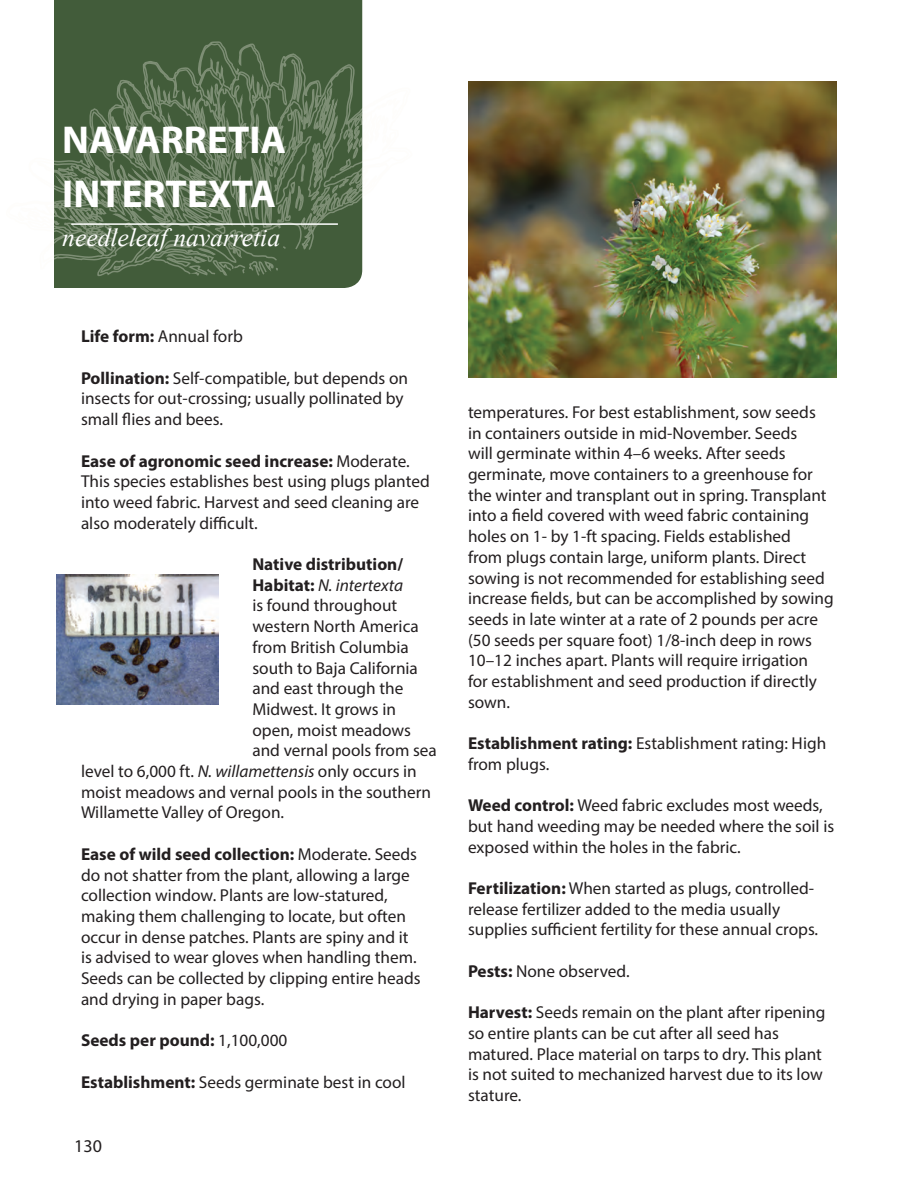
<style>
.page{position:relative;width:918px;height:1188px;background:#fff}
.page>*{position:absolute;margin:0;border:0;box-sizing:border-box;transform-origin:0 0}
.t1{font:700 39px/54.3px "Myriad Pro";color:#fff}
.t2{font:italic 25.5px "Times New Roman";color:#fff}
.t3{font:18px "Myriad Pro";color:#231f20}
.t4{font:17.25px/20.7px "Myriad Pro";color:#231f20}
.t5{font:700 17.25px "Myriad Pro";color:#231f20}
.t6{font:italic 17.25px "Myriad Pro";color:#231f20}
.s1{font-weight:700}
.s2{font-weight:700;font-style:normal}
.s3{font-style:italic}
.s4{font-weight:400}
</style>
<div class="page">
<div style="left:54px;top:0;width:308px;height:288px;background:#425c3a"></div>
<svg style="left:54px;top:40px;width:309px;height:237px;background:#536a4b"></svg>
<img style="left:468px;top:81px;width:369px;height:297px">
<img style="left:56px;top:574px;width:162px;height:131px">
<hr style="left:71px;top:223px;width:267px;height:2px;background:#fff">
<h1 class="t1" style="left:62px;top:112px;width:225px">NAVARRETIA<br>INTERTEXTA</h1>
<h2 class="t2" style="left:62px;top:219px;width:219px">needleleaf navarretia</h2>
<p class="t4" style="left:81px;top:326px;width:163px"><span class="s1">Life form:</span> Annual forb</p>
<p class="t4" style="left:81px;top:367px;width:329px"><span class="s1">Pollination:</span> Self-compatible, but depends on insects for out-crossing; usually pollinated by small flies and bees.</p>
<p class="t4" style="left:81px;top:450px;width:350px"><span class="s1">Ease of agronomic seed increase:</span> Moderate.<br>This species establishes best using plugs planted into weed fabric. Harvest and seed cleaning are also moderately difficult.</p>
<p class="t5" style="left:252px;top:553px;width:152px">Native distribution/</p>
<p class="t6" style="left:252px;top:574px;width:152px"><span class="s2">Habitat:</span> N. intertexta</p>
<p class="t4" style="left:252px;top:595px;width:146px">is found throughout</p>
<p class="t4" style="left:252px;top:616px;width:168px">western North America</p>
<p class="t4" style="left:252px;top:636px;width:158px">from British Columbia</p>
<p class="t4" style="left:252px;top:657px;width:167px">south to Baja California</p>
<p class="t4" style="left:252px;top:678px;width:152px">and east through the</p>
<p class="t4" style="left:252px;top:699px;width:145px">Midwest. It grows in</p>
<p class="t4" style="left:252px;top:719px;width:160px">open, moist meadows</p>
<p class="t4" style="left:252px;top:740px;width:186px">and vernal pools from sea</p>
<p class="t4" style="left:81px;top:761px;width:337px">level to 6,000 ft. <span class="s3">N. willamettensis</span> only occurs in</p>
<p class="t4" style="left:81px;top:781px;width:352px">moist meadows and vernal pools in the southern</p>
<p class="t4" style="left:81px;top:802px;width:205px">Willamette Valley of Oregon.</p>
<p class="t4" style="left:81px;top:843px;width:341px"><span class="s1">Ease of wild seed collection:</span> Moderate. Seeds do not shatter from the plant, allowing a large collection window. Plants are low-statured, making them challenging to locate, but often occur in dense patches. Plants are spiny and it is advised to wear gloves when handling them.<br>Seeds can be collected by clipping entire heads and drying in paper bags.</p>
<p class="t5" style="left:81px;top:1029px;width:208px">Seeds per pound: <span class="s4">1,100,000</span></p>
<p class="t4" style="left:81px;top:1071px;width:326px"><span class="s1">Establishment:</span> Seeds germinate best in cool</p>
<p class="t3" style="left:74px;top:1135px;width:29px">130</p>
<p class="t4" style="left:468px;top:402px;width:367px">temperatures. For best establishment, sow seeds in containers outside in mid-November. Seeds<br>will germinate within 4–6 weeks. After seeds germinate, move containers to a greenhouse for the winter and transplant out in spring. Transplant into a field covered with weed fabric containing holes on 1- by 1-ft spacing. Fields established<br>from plugs contain large, uniform plants. Direct sowing is not recommended for establishing seed increase fields, but can be accomplished by sowing seeds in late winter at a rate of 2 pounds per acre (50 seeds per square foot) 1/8-inch deep in rows 10–12 inches apart. Plants will require irrigation<br>for establishment and seed production if directly sown.</p>
<p class="t4" style="left:468px;top:733px;width:360px"><span class="s1">Establishment rating:</span> Establishment rating: High from plugs.</p>
<p class="t4" style="left:468px;top:795px;width:368px"><span class="s1">Weed control:</span> Weed fabric excludes most weeds, but hand weeding may be needed where the soil is exposed within the holes in the fabric.</p>
<p class="t4" style="left:468px;top:878px;width:352px"><span class="s1">Fertilization:</span> When started as plugs, controlled&shy;release fertilizer added to the media usually supplies sufficient fertility for these annual crops.</p>
<p class="t4" style="left:468px;top:960px;width:163px"><span class="s1">Pests:</span> None observed.</p>
<p class="t4" style="left:468px;top:1002px;width:359px"><span class="s1">Harvest:</span> Seeds remain on the plant after ripening so entire plants can be cut after all seed has matured. Place material on tarps to dry. This plant is not suited to mechanized harvest due to its low stature.</p>
</div>
